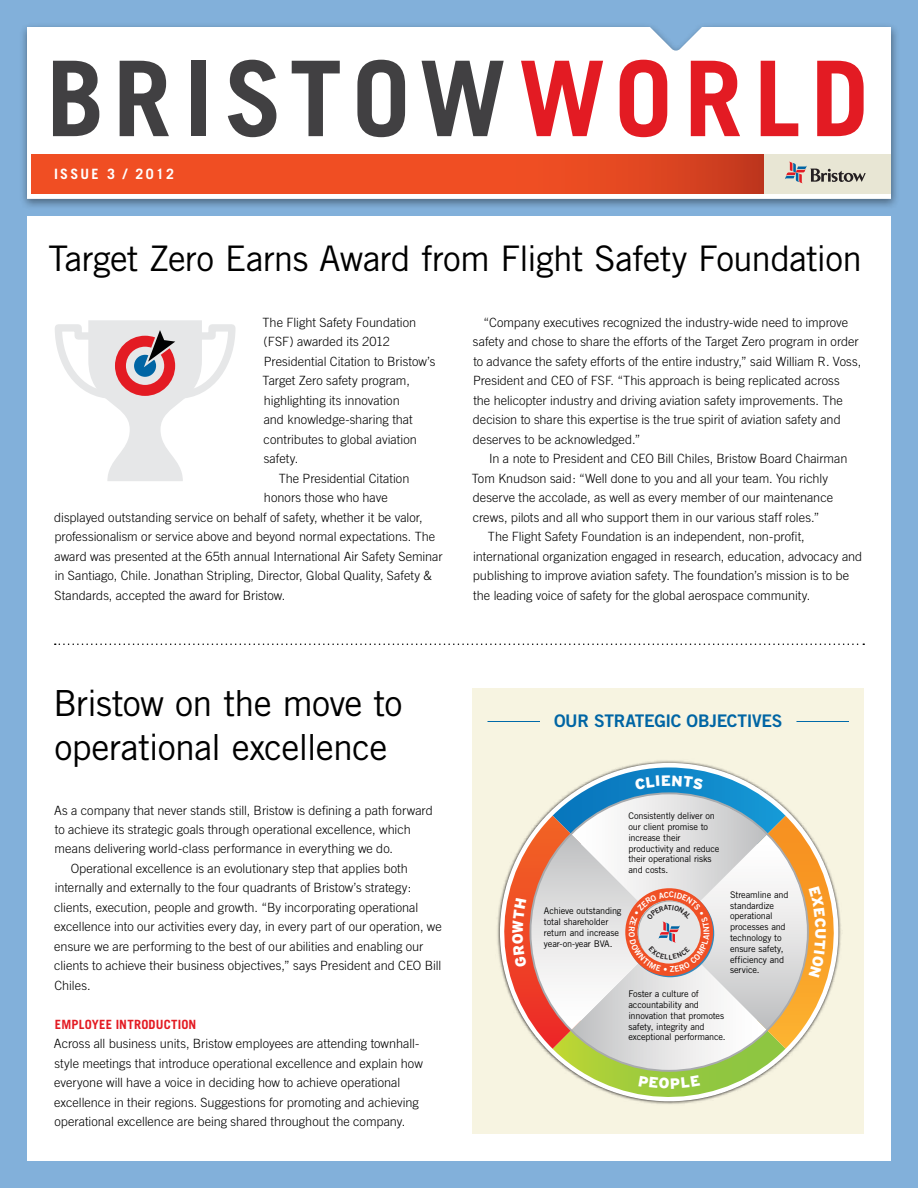
<style>
.page{position:relative;width:918px;height:1188px;background:#82b0da}
.page>*{position:absolute;margin:0;border:0;box-sizing:border-box;transform-origin:0 0}
.t1{font:700 104.55px "Trade Gothic";letter-spacing:.085em;color:#414042}
.t2{font:36px/43.5px "Trade Gothic";letter-spacing:-.02em;color:#000}
.t3{font:35.25px "Trade Gothic";letter-spacing:-.02em;color:#000}
.t4{font:17.4px "Trade Gothic Bold Two";letter-spacing:-.02em;color:#0065a4}
.t5{font:700 14.25px "Trade Gothic";letter-spacing:.16em;color:#fff}
.t6{font:300 12.75px/19.5px "Trade Gothic";color:#000}
.t7{font:700 12.75px "Trade Gothic";letter-spacing:.015em;color:#e31b23}
.t8{font:9.15px/10.8px "Trade Gothic";letter-spacing:-.02em;color:#020202}
.s1{color:#e31b23}
</style>
<div class="page">
<div style="left:27px;top:216px;width:864px;height:945px;background:#fff"></div>
<div style="left:19px;top:22px;width:881px;height:189px;background:#000;opacity:.42"></div>
<div style="left:27px;top:27px;width:864px;height:172px;background:#fff"></div>
<div style="left:472px;top:688px;width:392px;height:446px;background:#f7f4e1"></div>
<svg style="left:32px;top:154px;width:732px;height:40px;background:#e94b22"></svg>
<div style="left:764px;top:154px;width:127px;height:40px;background:#e8e6d4"></div>
<svg style="left:785px;top:161px;width:81px;height:23px"></svg>
<svg style="left:55px;top:644px;width:809px;height:1px"></svg>
<svg style="left:55px;top:320px;width:181px;height:161px"></svg>
<hr style="left:488px;top:721px;width:52px;height:1px;background:#006aa9">
<hr style="left:796px;top:721px;width:53px;height:1px;background:#006aa9">
<svg style="left:497px;top:767px;width:344px;height:337px"></svg>
<h1 class="t1" style="left:46px;top:35px;width:630px">BRI STOW<span class="s1">WORLD</span></h1>
<p class="t5" style="left:54px;top:166px;width:9px">ISS</p>
<p class="t5" style="left:81px;top:166px;width:95px">UE 3 / 2012</p>
<h3 class="t3" style="left:49px;top:237px;width:815px">Target Zero Earns Award from Flight Safety Foundation</h3>
<p class="t6" style="left:262px;top:313px;width:155px">The Flight Safety Foundation</p>
<p class="t6" style="left:264px;top:332px;width:128px">(FSF) awarded its 2012</p>
<p class="t6" style="left:264px;top:352px;width:173px">Presidential Citation to Bristow’s</p>
<p class="t6" style="left:262px;top:371px;width:149px">Target Zero safety program,</p>
<p class="t6" style="left:264px;top:391px;width:137px">highlighting its innovation</p>
<p class="t6" style="left:264px;top:410px;width:151px">and knowledge-sharing that</p>
<p class="t6" style="left:264px;top:430px;width:155px">contributes to global aviation</p>
<p class="t6" style="left:264px;top:449px;width:36px">safety.</p>
<p class="t6" style="left:279px;top:469px;width:132px">The Presidential Citation</p>
<p class="t6" style="left:264px;top:488px;width:125px">honors those who have</p>
<p class="t6" style="left:54px;top:507px;width:370px">displayed outstanding service on behalf of safety, whether it be valor,</p>
<p class="t6" style="left:54px;top:527px;width:382px">professionalism or service above and beyond normal expectations. The</p>
<p class="t6" style="left:54px;top:546px;width:390px">award was presented at the 65th annual International Air Safety Seminar</p>
<p class="t6" style="left:55px;top:566px;width:379px">in Santiago, Chile. Jonathan Stripling, Director, Global Quality, Safety &amp;</p>
<p class="t6" style="left:55px;top:585px;width:232px">Standards, accepted the award for Bristow.</p>
<p class="t6" style="left:473px;top:312px;width:390px;text-indent:11px">“Company executives recognized the industry-wide need to improve safety and chose to share the efforts of the Target Zero program in order to advance the safety efforts of the entire industry,” said William R. Voss, President and CEO of FSF. “This approach is being replicated across<br>the helicopter industry and driving aviation safety improvements. The decision to share this expertise is the true spirit of aviation safety and deserves to be acknowledged.”</p>
<p class="t6" style="left:489px;top:449px;width:360px">In a note to President and CEO Bill Chiles, Bristow Board Chairman</p>
<p class="t6" style="left:472px;top:468px;width:358px">Tom Knudson said: “Well done to you and all your team. You richly</p>
<p class="t6" style="left:473px;top:488px;width:362px">deserve the accolade, as well as every member of our maintenance</p>
<p class="t6" style="left:473px;top:507px;width:348px">crews, pilots and all who support them in our various staff roles.”</p>
<p class="t6" style="left:488px;top:527px;width:318px">The Flight Safety Foundation is an independent, non-profit,</p>
<p class="t6" style="left:473px;top:546px;width:391px">international organization engaged in research, education, advocacy and</p>
<p class="t6" style="left:473px;top:566px;width:378px">publishing to improve aviation safety. The foundation’s mission is to be</p>
<p class="t6" style="left:473px;top:585px;width:339px">the leading voice of safety for the global aerospace community.</p>
<h2 class="t2" style="left:53px;top:681px;width:351px">Bristow on the move to operational excellence</h2>
<p class="t6" style="left:54px;top:800px;width:380px">As a company that never stands still, Bristow is defining a path forward</p>
<p class="t6" style="left:55px;top:820px;width:357px">to achieve its strategic goals through operational excellence, which</p>
<p class="t6" style="left:55px;top:839px;width:340px">means delivering world-class performance in everything we do.</p>
<p class="t6" style="left:71px;top:859px;width:339px">Operational excellence is an evolutionary step that applies both</p>
<p class="t6" style="left:55px;top:878px;width:358px">internally and externally to the four quadrants of Bristow’s strategy:</p>
<p class="t6" style="left:54px;top:898px;width:365px">clients, execution, people and growth. “By incorporating operational</p>
<p class="t6" style="left:54px;top:917px;width:389px">excellence into our activities every day, in every part of our operation, we</p>
<p class="t6" style="left:54px;top:937px;width:371px">ensure we are performing to the best of our abilities and enabling our</p>
<p class="t6" style="left:54px;top:956px;width:389px">clients to achieve their business objectives,” says President and CEO Bill</p>
<p class="t6" style="left:55px;top:976px;width:38px">Chiles.</p>
<p class="t7" style="left:55px;top:1017px;width:143px">EMPLOYEE INTRODUCTION</p>
<p class="t6" style="left:54px;top:1034px;width:370px">Across all business units, Bristow employees are attending townhall&shy;style meetings that introduce operational excellence and explain how everyone will have a voice in deciding how to achieve operational excellence in their regions. Suggestions for promoting and achieving operational excellence are being shared throughout the company.</p>
<h3 class="t4" style="left:554px;top:710px;width:230px">OUR STRATEGIC OBJECTIVES</h3>
<p class="t8" style="left:628px;top:810px;width:93px">Consistently deliver on our client promise to increase their productivity and reduce their operational risks and costs.</p>
<p class="t8" style="left:544px;top:906px;width:79px">Achieve outstanding total shareholder return and increase year-on-year BVA.</p>
<p class="t8" style="left:730px;top:889px;width:60px">Streamline and standardize operational processes and technology to ensure safety, efficiency and service.</p>
<p class="t8" style="left:628px;top:988px;width:99px">Foster a culture of accountability and innovation that promotes safety, integrity and exceptional performance.</p>
</div>
